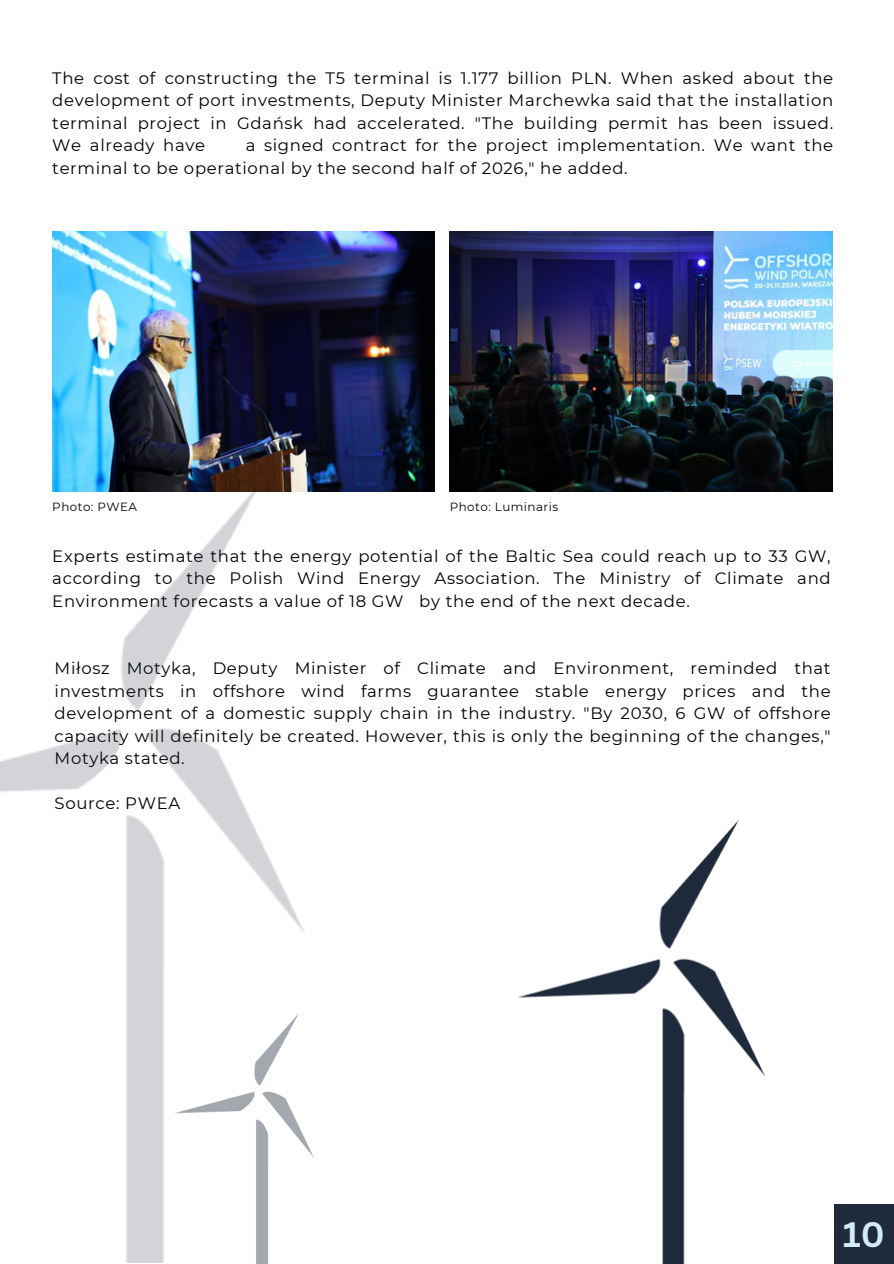
<style>
.page{position:relative;width:894px;height:1264px;background:#fff}
.page>*{position:absolute;margin:0;border:0;box-sizing:border-box;transform-origin:0 0}
.t1{font:700 34.35px "Canva Sans";color:#d2ebfa}
.t2{font:16.5px/22.5px "Montserrat";letter-spacing:.04em;color:#000001;text-align:justify}
.t3{font:11.85px "Montserrat";letter-spacing:.04em;color:#000}
</style>
<div class="page">
<div style="left:833px;top:1203px;width:60px;height:60px;background:#1f2a3b"></div>
<img style="left:52px;top:232px;width:382px;height:260px">
<img style="left:449px;top:232px;width:383px;height:260px">
<img style="left:0;top:485px;width:304px;height:777px">
<img style="left:174px;top:1013px;width:139px;height:250px">
<img style="left:519px;top:820px;width:244px;height:443px">
<h1 class="t2" style="left:52px;top:66px;width:782px">The cost of constructing the T5 terminal is 1.177 billion PLN. When asked about the development of port investments, Deputy Minister Marchewka said that the installation terminal project in Gdańsk had accelerated. "The building permit has been issued.<br>We already have</h1>
<h1 class="t2" style="left:52px;top:134px;width:782px;text-indent:193px">a signed contract for the project implementation. We want the terminal to be operational by the second half of 2026," he added.</h1>
<p class="t3" style="left:52px;top:499px;width:86px">Photo: PWEA</p>
<p class="t3" style="left:449px;top:499px;width:110px">Photo: Luminaris</p>
<p class="t2" style="left:52px;top:544px;width:779px">Experts estimate that the energy potential of the Baltic Sea could reach up to 33 GW, according to the Polish Wind Energy Association. The Ministry of Climate and Environment forecasts a value of 18 GW by the end of the next decade.</p>
<p class="t2" style="left:55px;top:657px;width:777px">Miłosz Motyka, Deputy Minister of Climate and Environment, reminded that investments in offshore wind farms guarantee stable energy prices and the development of a domestic supply chain in the industry. "By 2030, 6 GW of offshore capacity will definitely be created. However, this is only the beginning of the changes," Motyka stated.</p>
<p class="t2" style="left:55px;top:792px;width:127px">Source: PWEA</p>
<h1 class="t1" style="left:842px;top:1210px;width:44px">10</h1>
</div>
